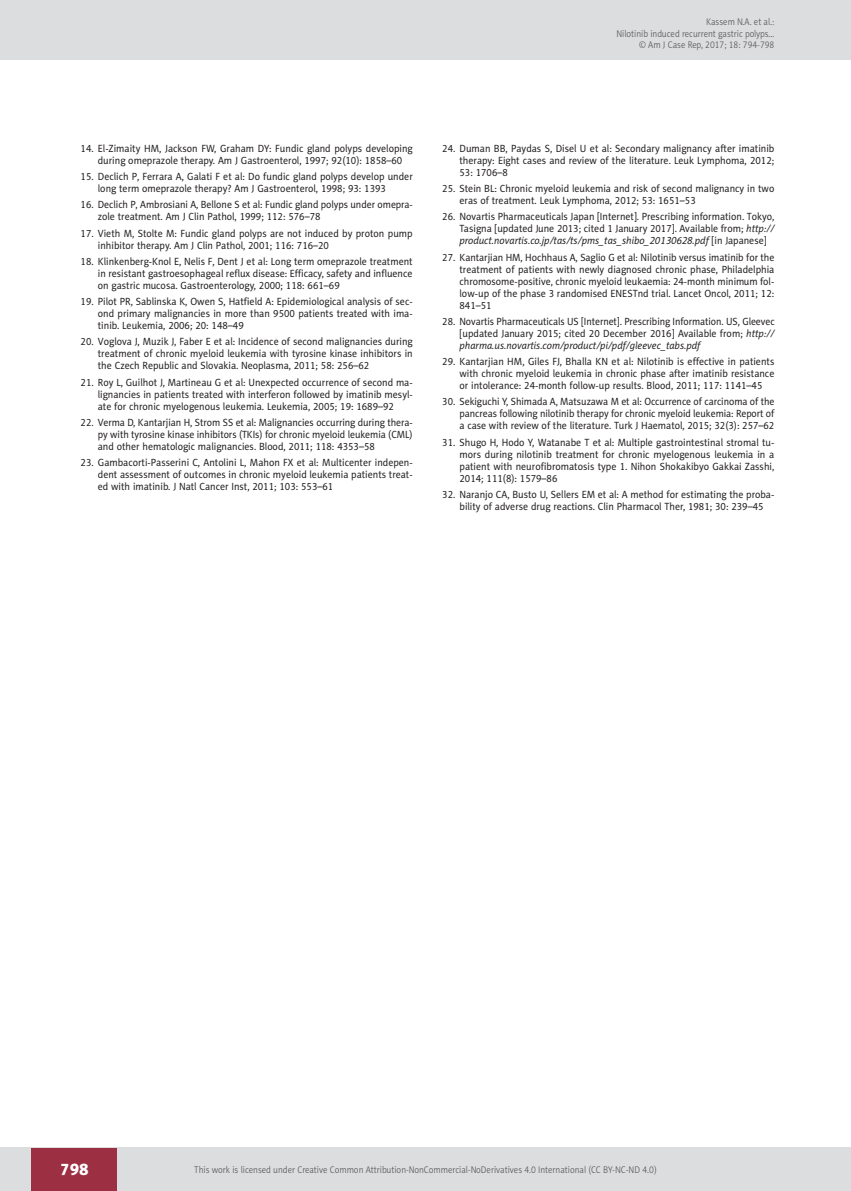
<style>
.page{position:relative;width:851px;height:1191px;background:#fff}
.page>*{position:absolute;margin:0;border:0;box-sizing:border-box;transform-origin:0 0}
.t1{font:16.5px "Naomi Sans EFN Heavy";color:#fff}
.AJCR_Referencje_punk{font:10.5px/12px "Naomi Sans EFN";color:#231f20;text-align:justify;scale:.95 1}
.AJCR_Referencje_punk-2{font:10.5px/12px "Naomi Sans EFN";color:#231f20;text-align:justify;scale:.94 1}
.AJCR_Referencje_punk-3{font:10.5px/12px "Naomi Sans EFN";color:#231f20;text-align:justify;scale:.93 1}
.t2{font:9.75px/11.2px "Naomi Sans EFN Light";color:#57585a;text-align:right;scale:.9 1}
.s1{font-style:italic}
</style>
<div class="page">
<div style="left:0;top:1148px;width:850px;height:43px;background:#dcdddf"></div>
<div style="left:32px;top:1147px;width:85px;height:43px;background:#9d2f42"></div>
<div style="left:0;top:0;width:850px;height:60px;background:#dcdddf"></div>
<p class="t2" style="left:616px;top:16px;width:177px">Kassem N.A. et al.:<br>Nilotinib induced recurrent gastric polyps… © Am J Case Rep, 2017; 18: 794-798</p>
<p class="AJCR_Referencje_punk" style="left:98px;top:142px;width:333px;text-indent:-17px">14. El-Zimaity HM, Jackson FW, Graham DY: Fundic gland polyps developing during omeprazole therapy. Am J Gastroenterol, 1997; 92(10): 1858–60</p>
<p class="AJCR_Referencje_punk" style="left:98px;top:171px;width:333px;text-indent:-17px">15. Declich P, Ferrara A, Galati F et al: Do fundic gland polyps develop under long term omeprazole therapy? Am J Gastroenterol, 1998; 93: 1393</p>
<p class="AJCR_Referencje_punk-2" style="left:98px;top:199px;width:336px;text-indent:-17px">16. Declich P, Ambrosiani A, Bellone S et al: Fundic gland polyps under omepra&shy;zole treatment. Am J Clin Pathol, 1999; 112: 576–78</p>
<p class="AJCR_Referencje_punk" style="left:98px;top:227px;width:333px;text-indent:-17px">17. Vieth M, Stolte M: Fundic gland polyps are not induced by proton pump inhibitor therapy. Am J Clin Pathol, 2001; 116: 716–20</p>
<p class="AJCR_Referencje_punk" style="left:98px;top:255px;width:333px;text-indent:-17px">18. Klinkenberg-Knol E, Nelis F, Dent J et al: Long term omeprazole treatment in resistant gastroesophageal reflux disease: Efficacy, safety and influence on gastric mucosa. Gastroenterology, 2000; 118: 661–69</p>
<p class="AJCR_Referencje_punk" style="left:98px;top:296px;width:333px;text-indent:-17px">19. Pilot PR, Sablinska K, Owen S, Hatfield A: Epidemiological analysis of sec&shy;ond primary malignancies in more than 9500 patients treated with ima&shy;tinib. Leukemia, 2006; 20: 148–49</p>
<p class="AJCR_Referencje_punk" style="left:98px;top:336px;width:333px;text-indent:-17px">20. Voglova J, Muzik J, Faber E et al: Incidence of second malignancies during treatment of chronic myeloid leukemia with tyrosine kinase inhibitors in the Czech Republic and Slovakia. Neoplasma, 2011; 58: 256–62</p>
<p class="AJCR_Referencje_punk" style="left:98px;top:376px;width:333px;text-indent:-17px">21. Roy L, Guilhot J, Martineau G et al: Unexpected occurrence of second ma&shy;lignancies in patients treated with interferon followed by imatinib mesyl&shy;ate for chronic myelogenous leukemia. Leukemia, 2005; 19: 1689–92</p>
<p class="AJCR_Referencje_punk-2" style="left:98px;top:416px;width:336px;text-indent:-17px">22. Verma D, Kantarjian H, Strom SS et al: Malignancies occurring during thera&shy;py with tyrosine kinase inhibitors (TKIs) for chronic myeloid leukemia (CML) and other hematologic malignancies. Blood, 2011; 118: 4353–58</p>
<p class="AJCR_Referencje_punk" style="left:98px;top:457px;width:333px;text-indent:-17px">23. Gambacorti-Passerini C, Antolini L, Mahon FX et al: Multicenter indepen&shy;dent assessment of outcomes in chronic myeloid leukemia patients treat&shy;ed with imatinib. J Natl Cancer Inst, 2011; 103: 553–61</p>
<p class="AJCR_Referencje_punk" style="left:459px;top:142px;width:333px;text-indent:-17px">24. Duman BB, Paydas S, Disel U et al: Secondary malignancy after imatinib therapy: Eight cases and review of the literature. Leuk Lymphoma, 2012; 53: 1706–8</p>
<p class="AJCR_Referencje_punk" style="left:459px;top:183px;width:333px;text-indent:-17px">25. Stein BL: Chronic myeloid leukemia and risk of second malignancy in two eras of treatment. Leuk Lymphoma, 2012; 53: 1651–53</p>
<p class="AJCR_Referencje_punk" style="left:459px;top:211px;width:333px;text-indent:-17px">26. Novartis Pharmaceuticals Japan [Internet]. Prescribing information. Tokyo, Tasigna [updated June 2013; cited 1 January 2017]. Available from; <span class="s1">http:// product.novartis.co.jp/tas/ts/pms_tas_shibo_20130628.pdf</span> [in Japanese]</p>
<p class="AJCR_Referencje_punk-2" style="left:459px;top:251px;width:336px;text-indent:-17px">27. Kantarjian HM, Hochhaus A, Saglio G et al: Nilotinib versus imatinib for the treatment of patients with newly diagnosed chronic phase, Philadelphia chromosome-positive, chronic myeloid leukaemia: 24-month minimum fol&shy;low-up of the phase 3 randomised ENESTnd trial. Lancet Oncol, 2011; 12:<br>841–51</p>
<p class="AJCR_Referencje_punk-3" style="left:459px;top:315px;width:340px;text-indent:-17px">28. Novartis Pharmaceuticals US [Internet]. Prescribing Information. US, Gleevec [updated January 2015; cited 20 December 2016] Available from; <span class="s1">http:// pharma.us.novartis.com/product/pi/pdf/gleevec_tabs.pdf</span></p>
<p class="AJCR_Referencje_punk" style="left:459px;top:356px;width:333px;text-indent:-17px">29. Kantarjian HM, Giles FJ, Bhalla KN et al: Nilotinib is effective in patients with chronic myeloid leukemia in chronic phase after imatinib resistance or intolerance: 24-month follow-up results. Blood, 2011; 117: 1141–45</p>
<p class="AJCR_Referencje_punk-2" style="left:459px;top:396px;width:336px;text-indent:-17px">30. Sekiguchi Y, Shimada A, Matsuzawa M et al: Occurrence of carcinoma of the pancreas following nilotinib therapy for chronic myeloid leukemia: Report of a case with review of the literature. Turk J Haematol, 2015; 32(3): 257–62</p>
<p class="AJCR_Referencje_punk" style="left:459px;top:436px;width:333px;text-indent:-17px">31. Shugo H, Hodo Y, Watanabe T et al: Multiple gastrointestinal stromal tu&shy;mors during nilotinib treatment for chronic myelogenous leukemia in a patient with neurofibromatosis type 1. Nihon Shokakibyo Gakkai Zasshi, 2014; 111(8): 1579–86</p>
<p class="AJCR_Referencje_punk" style="left:459px;top:488px;width:333px;text-indent:-17px">32. Naranjo CA, Busto U, Sellers EM et al: A method for estimating the proba&shy;bility of adverse drug reactions. Clin Pharmacol Ther, 1981; 30: 239–45</p>
<h1 class="t1" style="left:60px;top:1159px;width:30px">798</h1>
<p class="t2" style="left:194px;top:1164px;width:515px">This work is licensed under Creative Common Attribution-NonCommercial-NoDerivatives 4.0 International (CC BY-NC-ND 4.0)</p>
</div>
